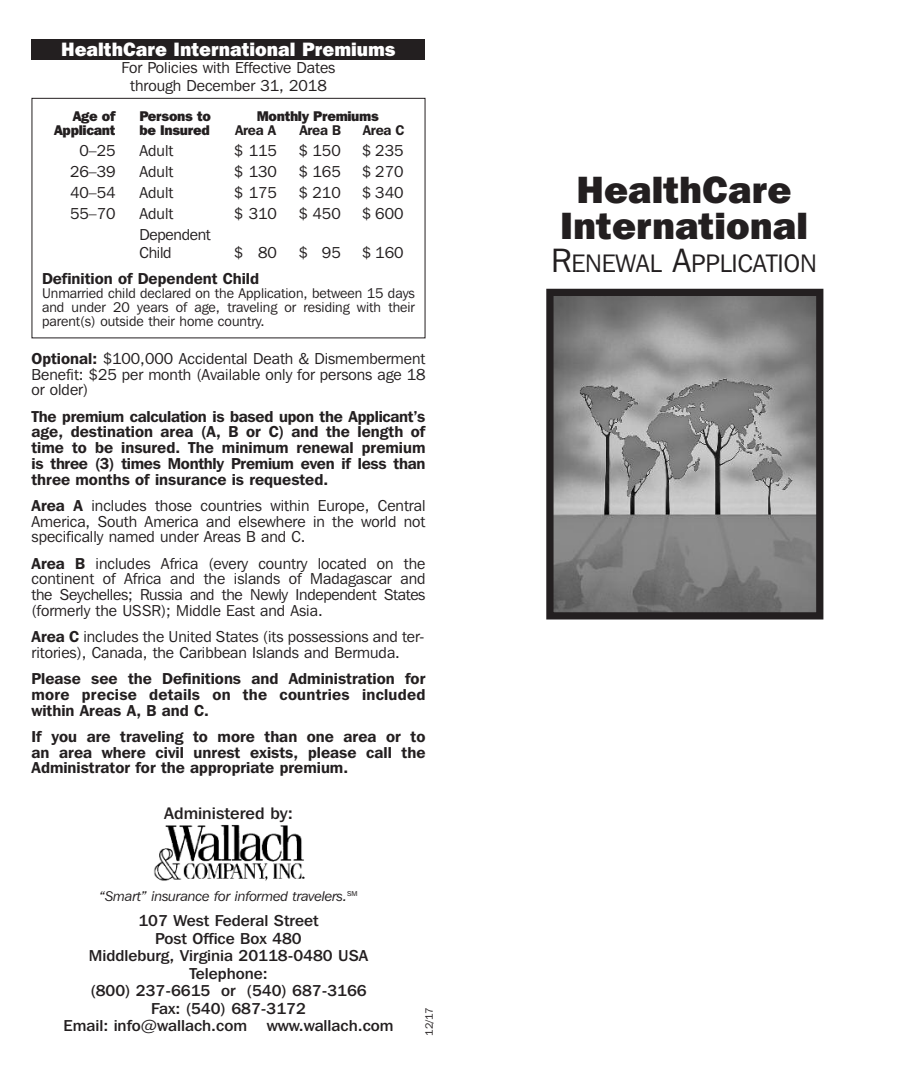
<style>
.page{position:relative;width:914px;height:1071px;background:#fff}
.page>*{position:absolute;margin:0;border:0;box-sizing:border-box;transform-origin:0 0}
.t1{font:800 37.8px/35.7px "Franklin Gothic IT Cby BT";color:#231f20;text-align:center}
.t2{font:25.2px "Franklin Gothic IT Cby BT";color:#231f20}
.t3{font:800 19.25px "Franklin Gothic IT Cby BT";color:#fff}
.t4{font:500 16.62px "Franklin Gothic IT Cby BT";color:#231f20}
.t5{font:15.75px/15.8px "Franklin Gothic IT Cby BT";color:#231f20;text-align:justify}
.t6{font:600 15.75px/15.8px "Franklin Gothic IT Cby BT";color:#231f20;text-align:justify}
.t7{font:500 15.75px/17.5px "Franklin Gothic IT Cby BT";color:#231f20;text-align:center}
.t8{font:15.75px/17.5px "Franklin Gothic IT Cby BT";letter-spacing:-.02em;color:#231f20}
.t9{font:14px/14px "Franklin Gothic IT Cby BT";color:#231f20;text-align:justify}
.t10{font:800 14px "Franklin Gothic IT Cby BT";letter-spacing:-.025em;color:#231f20}
.t11{font:italic 14px "Franklin Gothic IT Cby BT";letter-spacing:-.01em;color:#231f20}
.t12{font:600 14px "Franklin Gothic IT Cby BT";letter-spacing:-.025em;color:#231f20}
.t13{font:10.5px "Franklin Gothic IT Cby BT";color:#231f20}
.s1{font-weight:600}
.s2{font-size:33.6px}
</style>
<div class="page">
<img style="left:153px;top:824px;width:152px;height:57px">
<img style="left:554px;top:297px;width:261px;height:314px">
<div style="left:546px;top:289px;width:277px;height:330px;border:7px solid #231f20"></div>
<div style="left:32px;top:98px;width:393px;height:240px;border:1px solid #231f20"></div>
<div style="left:32px;top:39px;width:393px;height:21px;background:#231f20"></div>
<p class="t3" style="left:61px;top:43px;width:336px">HealthCare International Premiums</p>
<p class="t5" style="left:121px;top:61px;width:215px;line-height:17.5px;text-align:center">For Policies with Effective Dates through December 31, 2018</p>
<p class="t10" style="left:73px;top:112px;width:44px">Age of</p>
<p class="t10" style="left:139px;top:112px;width:73px">Persons to</p>
<p class="t10" style="left:257px;top:112px;width:124px">Monthly Premiums</p>
<p class="t10" style="left:54px;top:126px;width:63px">Applicant</p>
<p class="t10" style="left:139px;top:126px;width:72px">be Insured</p>
<p class="t12" style="left:235px;top:126px;width:43px">Area A</p>
<p class="t12" style="left:299px;top:126px;width:43px">Area B</p>
<p class="t12" style="left:363px;top:126px;width:43px">Area C</p>
<p class="t5" style="left:79px;top:145px;width:38px">0–25</p>
<p class="t5" style="left:139px;top:145px;width:35px">Adult</p>
<p class="t5" style="left:234px;top:145px;width:45px">$ 115</p>
<p class="t5" style="left:298px;top:145px;width:44px">$ 150</p>
<p class="t5" style="left:362px;top:145px;width:43px">$ 235</p>
<p class="t5" style="left:70px;top:166px;width:47px">26–39</p>
<p class="t5" style="left:139px;top:166px;width:35px">Adult</p>
<p class="t5" style="left:234px;top:166px;width:45px">$ 130</p>
<p class="t5" style="left:298px;top:166px;width:44px">$ 165</p>
<p class="t5" style="left:362px;top:166px;width:43px">$ 270</p>
<p class="t5" style="left:70px;top:187px;width:47px">40–54</p>
<p class="t5" style="left:139px;top:187px;width:35px">Adult</p>
<p class="t5" style="left:234px;top:187px;width:45px">$ 175</p>
<p class="t5" style="left:298px;top:187px;width:44px">$ 210</p>
<p class="t5" style="left:362px;top:187px;width:43px">$ 340</p>
<p class="t5" style="left:70px;top:208px;width:47px">55–70</p>
<p class="t5" style="left:139px;top:208px;width:35px">Adult</p>
<p class="t5" style="left:234px;top:208px;width:45px">$ 310</p>
<p class="t5" style="left:298px;top:208px;width:44px">$ 450</p>
<p class="t5" style="left:362px;top:208px;width:43px">$ 600</p>
<p class="t8" style="left:139px;top:228px;width:73px">Dependent<br>Child</p>
<p class="t5" style="left:234px;top:246px;width:45px">$ 80</p>
<p class="t5" style="left:298px;top:246px;width:44px">$ 95</p>
<p class="t5" style="left:362px;top:246px;width:43px">$ 160</p>
<p class="t6" style="left:42px;top:272px;width:219px">Definition of Dependent Child</p>
<p class="t9" style="left:42px;top:288px;width:374px">Unmarried child declared on the Application, between 15 days and under 20 years of age, traveling or residing with their parent(s) outside their home country.</p>
<p class="t5" style="left:32px;top:352px;width:395px"><span class="s1">Optional:</span> $100,000 Accidental Death &amp; Dismemberment Benefit: $25 per month (Available only for persons age 18 or older)</p>
<p class="t6" style="left:32px;top:410px;width:395px">The premium calculation is based upon the Applicant’s age, destination area (A, B or C) and the length of time to be insured. The minimum renewal premium is three (3) times Monthly Premium even if less than three months of insurance is requested.</p>
<p class="t5" style="left:32px;top:499px;width:395px"><span class="s1">Area A</span> includes those countries within Europe, Central America, South America and elsewhere in the world not specifically named under Areas B and C.</p>
<p class="t5" style="left:32px;top:557px;width:395px"><span class="s1">Area B</span> includes Africa (every country located on the continent of Africa and the islands of Madagascar and the Seychelles; Russia and the Newly Independent States (formerly the USSR); Middle East and Asia.</p>
<p class="t5" style="left:32px;top:630px;width:394px"><span class="s1">Area C</span> includes the United States (its possessions and ter&shy;ritories), Canada, the Caribbean Islands and Bermuda.</p>
<p class="t6" style="left:32px;top:672px;width:395px">Please see the Definitions and Administration for more precise details on the countries included within Areas A, B and C.</p>
<p class="t6" style="left:32px;top:730px;width:395px">If you are traveling to more than one area or to an area where civil unrest exists, please call the Administrator for the appropriate premium.</p>
<p class="t4" style="left:164px;top:808px;width:130px">Administered by:</p>
<p class="t11" style="left:99px;top:891px;width:260px">“Smart” insurance for informed travelers.<sup>SM</sup></p>
<p class="t7" style="left:63px;top:914px;width:331px">107 West Federal Street<br>Post Office Box 480<br>Middleburg, Virginia 20118-0480 USA<br>Telephone:<br>(800) 237-6615 or (540) 687-3166<br>Fax: (540) 687-3172<br>Email: info@wallach.com www.wallach.com</p>
<p class="t13" style="left:425px;top:1036px;width:30px;rotate:-90deg">12/17</p>
<h1 class="t1" style="left:560px;top:175px;width:249px">HealthCare<br>International</h1>
<h2 class="t2" style="left:551px;top:255px;width:267px"><span class="s2">R</span>ENEWAL <span class="s2">A</span>PPLICATION</h2>
</div>
